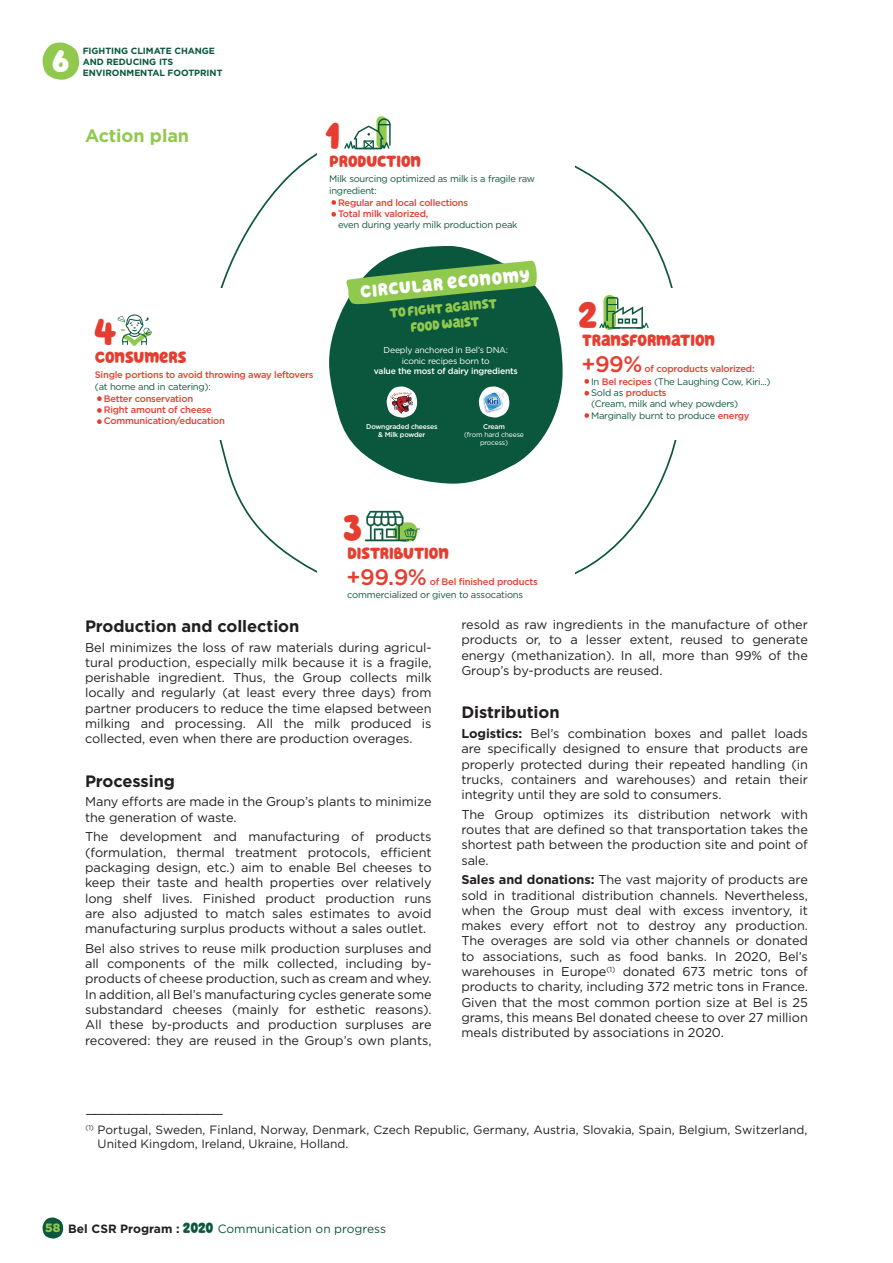
<style>
.page{position:relative;width:893px;height:1263px;background:#fff}
.page>*{position:absolute;margin:0;border:0;box-sizing:border-box;transform-origin:0 0}
.t1{font:37.8px "Hello Headline";color:#e53e30}
.t2{font:31.5px "Hello Headline W00";color:#fff}
.t3{font:500 22.35px "Gotham";color:#e53e30}
.t4{font:700 18px "Gotham";letter-spacing:-.005em;color:#91c94f}
.t5{font:17.7px "Hello Headline";color:#fff}
.t6{font:700 16.5px "Gotham";letter-spacing:-.005em;color:#231f20}
.t7{font:16.5px "Hello Headline";color:#e53e30}
.t8{font:13.5px/16.2px "Hello Headline";color:#91c94f;text-align:center}
.t9{font:12.75px/15.3px "Gotham";letter-spacing:-.005em;color:#231f20;text-align:justify}
.t10{font:12px/15.6px "Gotham";color:#231f20}
.t11{font:12px "Gotham";color:#0d573e}
.t12{font:9.45px/11.2px "Gotham";letter-spacing:-.025em;color:#0d573e}
.t13{font:500 9.45px/11.2px "Gotham";letter-spacing:-.025em;color:#e53e30}
.t14{font:700 9px/10.8px "Gotham";letter-spacing:-.005em;color:#0d573e}
.t15{font:8.55px/10.4px "Gotham";letter-spacing:-.025em;color:#fff;text-align:center}
.t16{font:500 8.55px "Gotham";letter-spacing:-.025em;color:#fff}
.t17{font:500 6.9px/8.2px "Gotham";letter-spacing:-.025em;color:#fff;text-align:center}
.t18{font:6.9px/8.2px "Gotham";letter-spacing:-.025em;color:#fff;text-align:center}
.s1{font-weight:500;color:#e53e30}
.s2{font-weight:700}
.s3{font-weight:900;color:#91c94f}
.s4{font-weight:700;color:#231f20}
.s5{font-family:"Hello Headline W00";font-size:15px}
</style>
<div class="page">
<svg style="left:42px;top:1217px;width:21px;height:21px"></svg>
<svg style="left:42px;top:43px;width:37px;height:37px"></svg>
<svg style="left:219px;top:153px;width:458px;height:422px"></svg>
<div style="left:318px;top:111px;width:257px;height:497px;background:#fff"></div>
<div style="left:190px;top:288px;width:513px;height:152px;background:#fff"></div>
<svg style="left:329px;top:246px;width:234px;height:238px;fill:#0a573e"></svg>
<svg style="left:345px;top:261px;width:193px;height:44px;background:#69a555"></svg>
<svg style="left:386px;top:386px;width:31px;height:31px"></svg>
<img style="left:391px;top:390px;width:21px;height:24px">
<img style="left:478px;top:383px;width:34px;height:34px">
<svg style="left:344px;top:116px;width:47px;height:34px"></svg>
<svg style="left:599px;top:295px;width:50px;height:35px"></svg>
<svg style="left:331px;top:200px;width:5px;height:5px"></svg>
<svg style="left:331px;top:212px;width:5px;height:5px"></svg>
<svg style="left:584px;top:379px;width:5px;height:5px"></svg>
<svg style="left:584px;top:391px;width:5px;height:4px"></svg>
<svg style="left:584px;top:413px;width:5px;height:5px"></svg>
<svg style="left:365px;top:511px;width:55px;height:31px"></svg>
<svg style="left:97px;top:396px;width:5px;height:5px"></svg>
<svg style="left:97px;top:408px;width:5px;height:5px"></svg>
<svg style="left:118px;top:314px;width:34px;height:32px"></svg>
<svg style="left:97px;top:419px;width:5px;height:5px"></svg>
<h2 class="t2" style="left:52px;top:43px;width:19px">6</h2>
<p class="t14" style="left:83px;top:45px;width:141px">FIGHTING CLIMATE CHANGE<br>AND REDUCING ITS<br>ENVIRONMENTAL FOOTPRINT</p>
<h3 class="t4" style="left:85px;top:124px;width:106px">Action plan</h3>
<h1 class="t1" style="left:325px;top:114px;width:17px">1</h1>
<p class="t7" style="left:329px;top:151px;width:93px">PRODUCTION</p>
<p class="t12" style="left:329px;top:173px;width:207px">Milk sourcing optimized as milk is a fragile raw ingredient:</p>
<p class="t13" style="left:338px;top:197px;width:132px">Regular and local collections<br>Total milk valorized,</p>
<p class="t12" style="left:338px;top:219px;width:181px">even during yearly milk production peak</p>
<h1 class="t1" style="left:94px;top:310px;width:23px">4</h1>
<p class="t7" style="left:95px;top:348px;width:93px">CONSUMERS</p>
<p class="t13" style="left:95px;top:369px;width:220px">Single portions to avoid throwing away leftovers</p>
<p class="t12" style="left:95px;top:380px;width:117px">(at home and in catering):</p>
<p class="t13" style="left:104px;top:393px;width:123px">Better conservation<br>Right amount of cheese<br>Communication/education</p>
<h3 class="t5" style="left:359px;top:282px;width:172px;rotate:-6deg">CIRCULAR ECONOMY</h3>
<p class="t8" style="left:389px;top:306px;width:109px;rotate:-6deg">TO FIGHT AGAINST<br>FOOD WAIST</p>
<p class="t15" style="left:384px;top:345px;width:126px">Deeply anchored in Bel’s DNA: iconic recipes born to</p>
<p class="t16" style="left:374px;top:365px;width:146px">value the most of dairy ingredients</p>
<p class="t17" style="left:366px;top:422px;width:73px">Downgraded cheeses &amp; Milk powder</p>
<p class="t17" style="left:483px;top:422px;width:23px">Cream</p>
<p class="t18" style="left:464px;top:430px;width:61px">(from hard cheese process)</p>
<h1 class="t1" style="left:343px;top:506px;width:20px">3</h1>
<p class="t7" style="left:347px;top:543px;width:103px">DISTRIBUTION</p>
<p class="t12" style="left:347px;top:588px;width:177px">commercialized or given to assocations</p>
<h3 class="t3" style="left:347px;top:562px;width:82px">+99.9%</h3>
<p class="t13" style="left:430px;top:576px;width:110px">of Bel finished products</p>
<h1 class="t1" style="left:578px;top:293px;width:20px">2</h1>
<p class="t7" style="left:582px;top:330px;width:135px">TRANSFORMATION</p>
<p class="t12" style="left:591px;top:375px;width:181px">In <span class="s1">Bel recipes</span> (The Laughing Cow, Kiri...)<br>Sold as <span class="s1">products<br></span>(Cream, milk and whey powders)<br>Marginally burnt to produce <span class="s1">energy</span></p>
<h3 class="t3" style="left:581px;top:349px;width:62px">+99%</h3>
<p class="t13" style="left:645px;top:363px;width:112px">of coproducts valorized:</p>
<p class="t6" style="left:85px;top:615px;width:216px">Production and collection</p>
<p class="t9" style="left:85px;top:639px;width:348px">Bel minimizes the loss of raw materials during agricul&shy;tural production, especially milk because it is a fragile, perishable ingredient. Thus, the Group collects milk locally and regularly (at least every three days) from partner producers to reduce the time elapsed between milking and processing. All the milk produced is collected, even when there are production overages.</p>
<p class="t6" style="left:85px;top:770px;width:91px">Processing</p>
<p class="t9" style="left:85px;top:794px;width:348px">Many efforts are made in the Group’s plants to minimize the generation of waste.</p>
<p class="t9" style="left:85px;top:829px;width:348px">The development and manufacturing of products (formulation, thermal treatment protocols, efficient packaging design, etc.) aim to enable Bel cheeses to keep their taste and health properties over relatively long shelf lives. Finished product production runs are also adjusted to match sales estimates to avoid manufacturing surplus products without a sales outlet.</p>
<p class="t9" style="left:85px;top:940px;width:348px">Bel also strives to reuse milk production surpluses and all components of the milk collected, including by&shy;products of cheese production, such as cream and whey.<br>In addition, all Bel’s manufacturing cycles generate some substandard cheeses (mainly for esthetic reasons).<br>All these by-products and production surpluses are recovered: they are reused in the Group’s own plants,</p>
<p class="t9" style="left:461px;top:616px;width:348px">resold as raw ingredients in the manufacture of other products or, to a lesser extent, reused to generate energy (methanization). In all, more than 99% of the Group’s by-products are reused.</p>
<p class="t6" style="left:461px;top:702px;width:100px">Distribution</p>
<p class="t9" style="left:461px;top:725px;width:348px"><span class="s2">Logistics:</span> Bel’s combination boxes and pallet loads are specifically designed to ensure that products are properly protected during their repeated handling (in trucks, containers and warehouses) and retain their integrity until they are sold to consumers.</p>
<p class="t9" style="left:461px;top:806px;width:348px">The Group optimizes its distribution network with routes that are defined so that transportation takes the shortest path between the production site and point of sale.</p>
<p class="t9" style="left:461px;top:872px;width:348px"><span class="s2">Sales and donations:</span> The vast majority of products are sold in traditional distribution channels. Nevertheless, when the Group must deal with excess inventory, it makes every effort not to destroy any production.<br>The overages are sold via other channels or donated to associations, such as food banks. In 2020, Bel’s warehouses in Europe<sup>(1)</sup> donated 673 metric tons of products to charity, including 372 metric tons in France.<br>Given that the most common portion size at Bel is 25 grams, this means Bel donated cheese to over 27 million meals distributed by associations in 2020.</p>
<p class="t10" style="left:85px;top:1106px;width:723px">————————————————<br><sup>(1)</sup> Portugal, Sweden, Finland, Norway, Denmark, Czech Republic, Germany, Austria, Slovakia, Spain, Belgium, Switzerland,</p>
<p class="t10" style="left:98px;top:1136px;width:252px">United Kingdom, Ireland, Ukraine, Holland.</p>
<p class="t11" style="left:45px;top:1221px;width:342px"><span class="s3">58</span> <span class="s4">Bel CSR Program :</span> <span class="s5">2020</span> Communication on progress</p>
</div>
